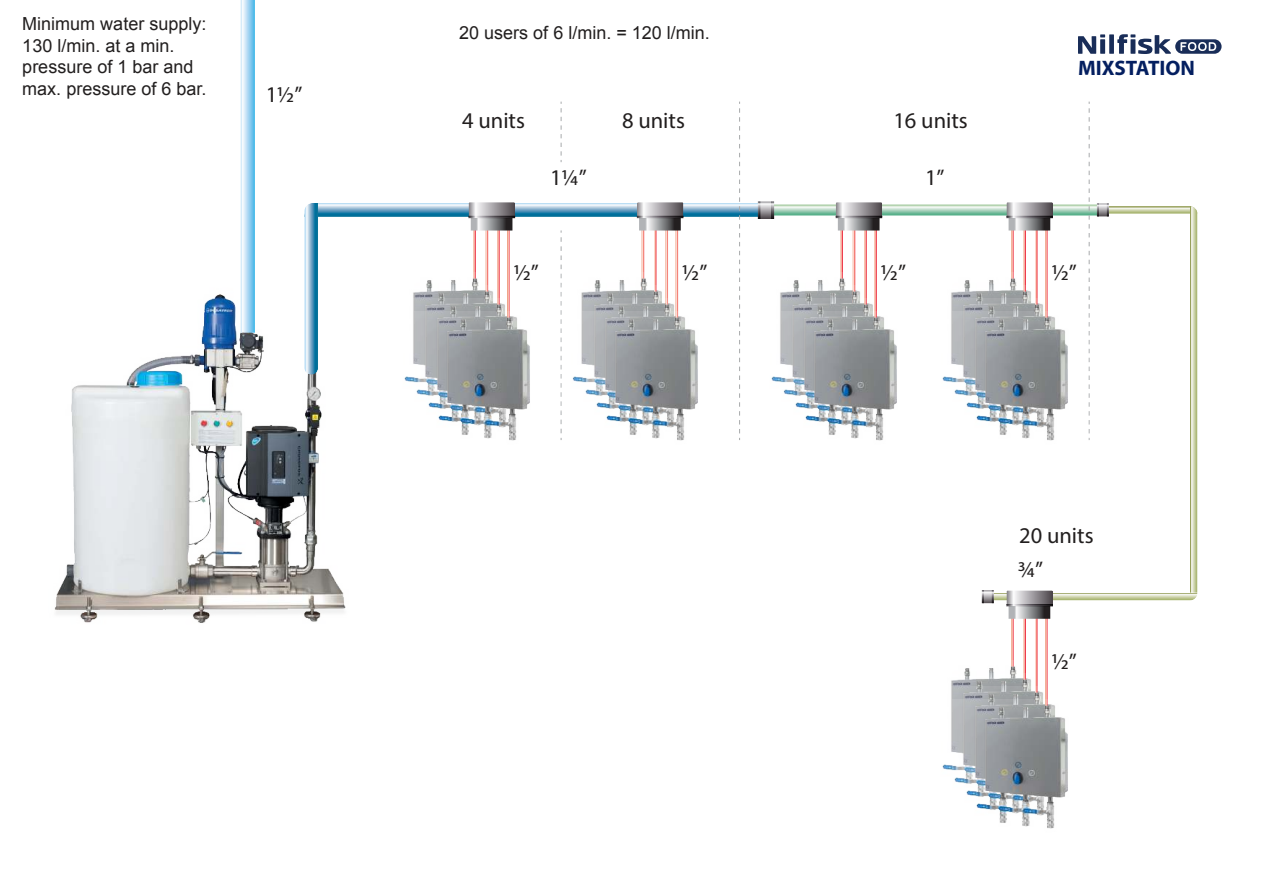
<style>
.page{position:relative;width:1263px;height:893px;background:#fff}
.page>*{position:absolute;margin:0;border:0;box-sizing:border-box;transform-origin:0 0}
.t1{font:22.5px "Myriad Pro";color:#221f1f}
.t2{font:700 21px "Myriad Pro";color:#041f60}
.t3{font:18px/21.6px "Arial";color:#221f1f}
</style>
<div class="page">
<div style="left:1109px;top:34px;width:5px;height:20px;background:#192d58"></div>
<svg style="left:1078px;top:34px;width:27px;height:20px"></svg>
<svg style="left:1117px;top:34px;width:54px;height:20px"></svg>
<div style="left:1175px;top:39px;width:46px;height:15px;background:#192d58;border-radius:7px"></div>
<svg style="left:1180px;top:42px;width:36px;height:9px"></svg>
<img style="left:54px;top:278px;width:292px;height:345px">
<img style="left:1190px;top:206px;width:7px;height:387px">
<img style="left:774px;top:204px;width:323px;height:11px">
<img style="left:318px;top:203px;width:440px;height:14px">
<img style="left:304px;top:203px;width:14px;height:172px">
<img style="left:241px;top:0;width:14px;height:333px">
<img style="left:761px;top:202px;width:10px;height:17px">
<svg style="left:758px;top:202px;width:3px;height:17px"></svg>
<svg style="left:771px;top:202px;width:3px;height:17px"></svg>
<svg style="left:1097px;top:204px;width:12px;height:12px"></svg>
<svg style="left:982px;top:590px;width:12px;height:13px"></svg>
<svg style="left:739px;top:102px;width:1px;height:338px"></svg>
<svg style="left:561px;top:230px;width:1px;height:210px"></svg>
<svg style="left:561px;top:102px;width:1px;height:60px"></svg>
<svg style="left:1089px;top:102px;width:1px;height:207px"></svg>
<img style="left:473px;top:230px;width:3px;height:42px">
<img style="left:426px;top:272px;width:63px;height:14px">
<img style="left:486px;top:230px;width:2px;height:56px">
<img style="left:413px;top:286px;width:80px;height:12px">
<img style="left:497px;top:230px;width:3px;height:68px">
<img style="left:404px;top:298px;width:101px;height:84px">
<img style="left:507px;top:230px;width:3px;height:82px">
<img style="left:471px;top:218px;width:41px;height:12px">
<img style="left:468px;top:202px;width:47px;height:14px">
<img style="left:468px;top:216px;width:47px;height:2px">
<img style="left:414px;top:312px;width:116px;height:129px">
<img style="left:642px;top:230px;width:2px;height:42px">
<img style="left:560px;top:272px;width:119px;height:139px">
<img style="left:654px;top:230px;width:2px;height:56px">
<img style="left:561px;top:286px;width:118px;height:139px">
<img style="left:665px;top:230px;width:3px;height:68px">
<img style="left:573px;top:298px;width:106px;height:127px">
<img style="left:676px;top:230px;width:2px;height:82px">
<img style="left:639px;top:218px;width:42px;height:12px">
<img style="left:637px;top:202px;width:46px;height:14px">
<img style="left:637px;top:216px;width:46px;height:2px">
<img style="left:583px;top:312px;width:115px;height:129px">
<img style="left:1011px;top:230px;width:3px;height:42px">
<img style="left:964px;top:272px;width:84px;height:14px">
<img style="left:1023px;top:230px;width:3px;height:56px">
<img style="left:951px;top:286px;width:97px;height:12px">
<img style="left:1035px;top:230px;width:2px;height:68px">
<img style="left:942px;top:298px;width:106px;height:84px">
<img style="left:1045px;top:230px;width:2px;height:82px">
<img style="left:1009px;top:218px;width:41px;height:12px">
<img style="left:1006px;top:202px;width:47px;height:14px">
<img style="left:1006px;top:216px;width:47px;height:2px">
<img style="left:952px;top:312px;width:138px;height:129px">
<img style="left:1011px;top:619px;width:3px;height:41px">
<img style="left:964px;top:660px;width:84px;height:14px">
<img style="left:1023px;top:619px;width:3px;height:55px">
<img style="left:951px;top:674px;width:97px;height:13px">
<img style="left:1035px;top:619px;width:2px;height:68px">
<img style="left:942px;top:687px;width:106px;height:83px">
<img style="left:1045px;top:619px;width:2px;height:81px">
<img style="left:1009px;top:606px;width:41px;height:13px">
<img style="left:1006px;top:590px;width:47px;height:14px">
<img style="left:1006px;top:604px;width:47px;height:2px">
<img style="left:952px;top:700px;width:116px;height:129px">
<img style="left:840px;top:230px;width:3px;height:42px">
<img style="left:793px;top:272px;width:63px;height:14px">
<img style="left:853px;top:230px;width:2px;height:56px">
<img style="left:780px;top:286px;width:80px;height:12px">
<img style="left:864px;top:230px;width:3px;height:68px">
<img style="left:771px;top:298px;width:102px;height:84px">
<img style="left:874px;top:230px;width:3px;height:82px">
<img style="left:838px;top:218px;width:41px;height:12px">
<img style="left:836px;top:202px;width:46px;height:14px">
<img style="left:836px;top:216px;width:46px;height:2px">
<img style="left:781px;top:312px;width:116px;height:129px">
<p class="t3" style="left:22px;top:15px;width:186px">Minimum water supply:<br>130 l/min. at a min. pressure of 1 bar and max. pressure of 6 bar.</p>
<p class="t1" style="left:266px;top:81px;width:38px">1½”</p>
<p class="t3" style="left:459px;top:23px;width:252px">20 users of 6 l/min. = 120 l/min.</p>
<p class="t1" style="left:462px;top:107px;width:64px">4 units</p>
<p class="t1" style="left:622px;top:107px;width:64px">8 units</p>
<p class="t1" style="left:893px;top:107px;width:76px">16 units</p>
<p class="t1" style="left:550px;top:164px;width:38px">1¼”</p>
<p class="t1" style="left:925px;top:164px;width:21px">1”</p>
<p class="t2" style="left:1078px;top:56px;width:119px">MIXSTATION</p>
<p class="t1" style="left:514px;top:259px;width:27px">½”</p>
<p class="t1" style="left:682px;top:259px;width:27px">½”</p>
<p class="t1" style="left:1052px;top:259px;width:27px">½”</p>
<p class="t1" style="left:881px;top:259px;width:27px">½”</p>
<p class="t1" style="left:1019px;top:522px;width:76px">20 units</p>
<p class="t1" style="left:1018px;top:556px;width:27px">¾”</p>
<p class="t1" style="left:1052px;top:648px;width:27px">½”</p>
</div>
